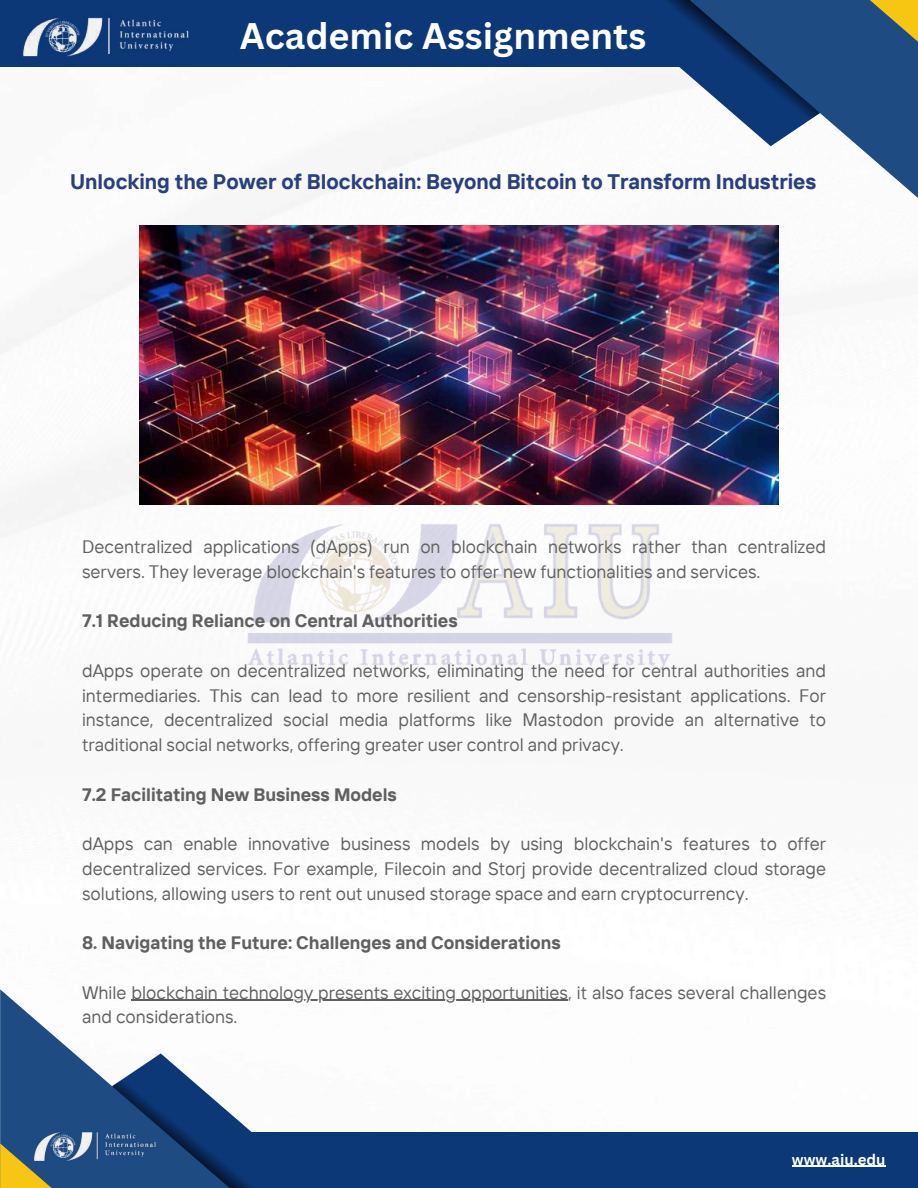
<style>
.page{position:relative;width:918px;height:1188px;background:#fff}
.page>*{position:absolute;margin:0;border:0;box-sizing:border-box;transform-origin:0 0}
.t1{font:700 36px "Canva Sans";color:#fff}
.t2{font:700 24px "Canva Sans";color:#fff}
.t3{font:700 21px "TT Interphases";color:#28407b}
.t4{font:18px/24.8px "TT Interphases";color:#606060}
.t5{font:700 18px "TT Interphases";color:#606060}
.t6{font:700 15px "Canva Sans";color:#fff}
</style>
<div class="page">
<img style="left:0;top:66px;width:895px;height:934px">
<img style="left:240px;top:518px;width:439px;height:151px">
<div style="left:0;top:0;width:699px;height:66px;background:#0c3877"></div>
<svg style="left:648px;top:0;width:270px;height:211px"></svg>
<svg style="left:828px;top:0;width:90px;height:55px;background:#4a646b"></svg>
<svg style="left:560px;top:0;width:260px;height:146px"></svg>
<img style="left:20px;top:17px;width:172px;height:50px">
<div style="left:175px;top:1132px;width:743px;height:56px;background:#0c3877"></div>
<svg style="left:0;top:989px;width:282px;height:199px"></svg>
<svg style="left:0;top:1143px;width:104px;height:45px;background:#757c55"></svg>
<svg style="left:112px;top:1053px;width:170px;height:135px"></svg>
<img style="left:31px;top:1124px;width:127px;height:44px">
<img style="left:140px;top:225px;width:639px;height:279px">
<hr style="left:792px;top:1166px;width:94px;height:1px;background:#fff">
<hr style="left:132px;top:1000px;width:436px;height:1px;background:#606060">
<h2 class="t2" style="left:331px;top:8px;width:296px">AIU Student Publications</h2>
<h1 class="t1" style="left:240px;top:10px;width:408px">Academic Assignments</h1>
<p class="t3" style="left:70px;top:168px;width:748px">Unlocking the Power of Blockchain: Beyond Bitcoin to Transform Industries</p>
<p class="t4" style="left:82px;top:534px;width:746px">Decentralized applications (dApps) run on blockchain networks rather than centralized servers. They leverage blockchain's features to offer new functionalities and services.</p>
<p class="t5" style="left:82px;top:609px;width:377px">7.1 Reducing Reliance on Central Authorities</p>
<p class="t4" style="left:82px;top:658px;width:746px;text-align:justify">dApps operate on decentralized networks, eliminating the need for central authorities and intermediaries. This can lead to more resilient and censorship-resistant applications. For instance, decentralized social media platforms like Mastodon provide an alternative to traditional social networks, offering greater user control and privacy.</p>
<p class="t5" style="left:82px;top:783px;width:316px">7.2 Facilitating New Business Models</p>
<p class="t4" style="left:82px;top:831px;width:746px;text-align:justify">dApps can enable innovative business models by using blockchain's features to offer decentralized services. For example, Filecoin and Storj provide decentralized cloud storage solutions, allowing users to rent out unused storage space and earn cryptocurrency.</p>
<p class="t5" style="left:82px;top:931px;width:480px">8. Navigating the Future: Challenges and Considerations</p>
<p class="t4" style="left:82px;top:980px;width:746px">While blockchain technology presents exciting opportunities, it also faces several challenges and considerations.</p>
<p class="t6" style="left:792px;top:1149px;width:95px">www.aiu.edu</p>
</div>
